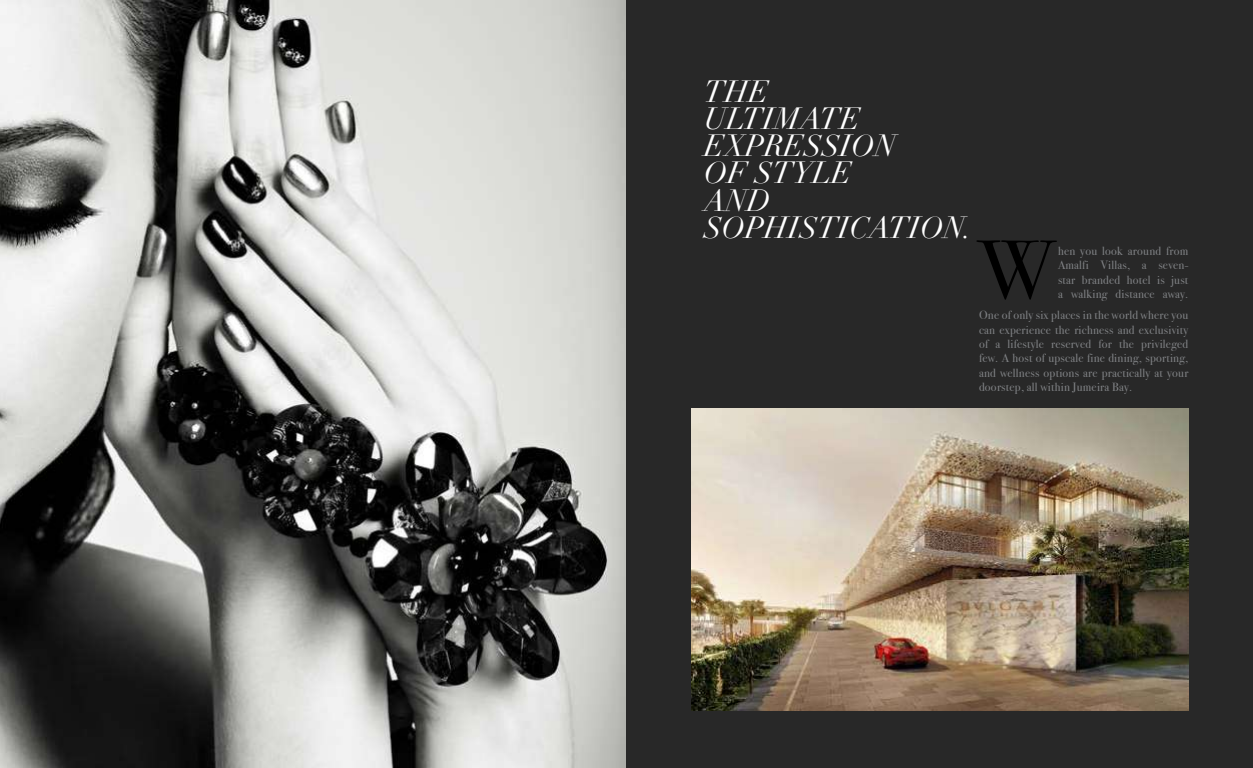
<style>
.page{position:relative;width:1253px;height:768px;background:#fff}
.page>*{position:absolute;margin:0;border:0;box-sizing:border-box;transform-origin:0 0}
.t1{font:83.5px "Bodoni Svty Two ITCTT";color:#000}
.t2{font:italic 30px/27.1px "Didot";color:#fff}
.t3{font:12px/14.4px "Bodoni Svty Two ITCTT";letter-spacing:.02em;color:#808285;text-align:justify}
</style>
<div class="page">
<img style="left:0;top:0;width:626px;height:767px">
<div style="left:626px;top:0;width:626px;height:767px;background:#282828"></div>
<img style="left:691px;top:408px;width:497px;height:302px">
<h2 class="t2" style="left:704px;top:78px;width:269px">THE<br>ULTIMATE<br>EXPRESSION<br>OF STYLE<br>AND<br>SOPHISTICATION.</h2>
<h1 class="t1" style="left:978px;top:202px;width:78px">W</h1>
<p class="t3" style="left:1057px;top:242px;width:132px">hen you look around from Amalfi Villas, a seven&shy;star branded hotel is just</p>
<p class="t3" style="left:1057px;top:285px;width:132px">a walking distance away.</p>
<p class="t3" style="left:978px;top:306px;width:211px">One of only six places in the world where you can experience the richness and exclusivity of a lifestyle reserved for the privileged few. A host of upscale fine dining, sporting, and wellness options are practically at your doorstep, all within Jumeira Bay.</p>
</div>
